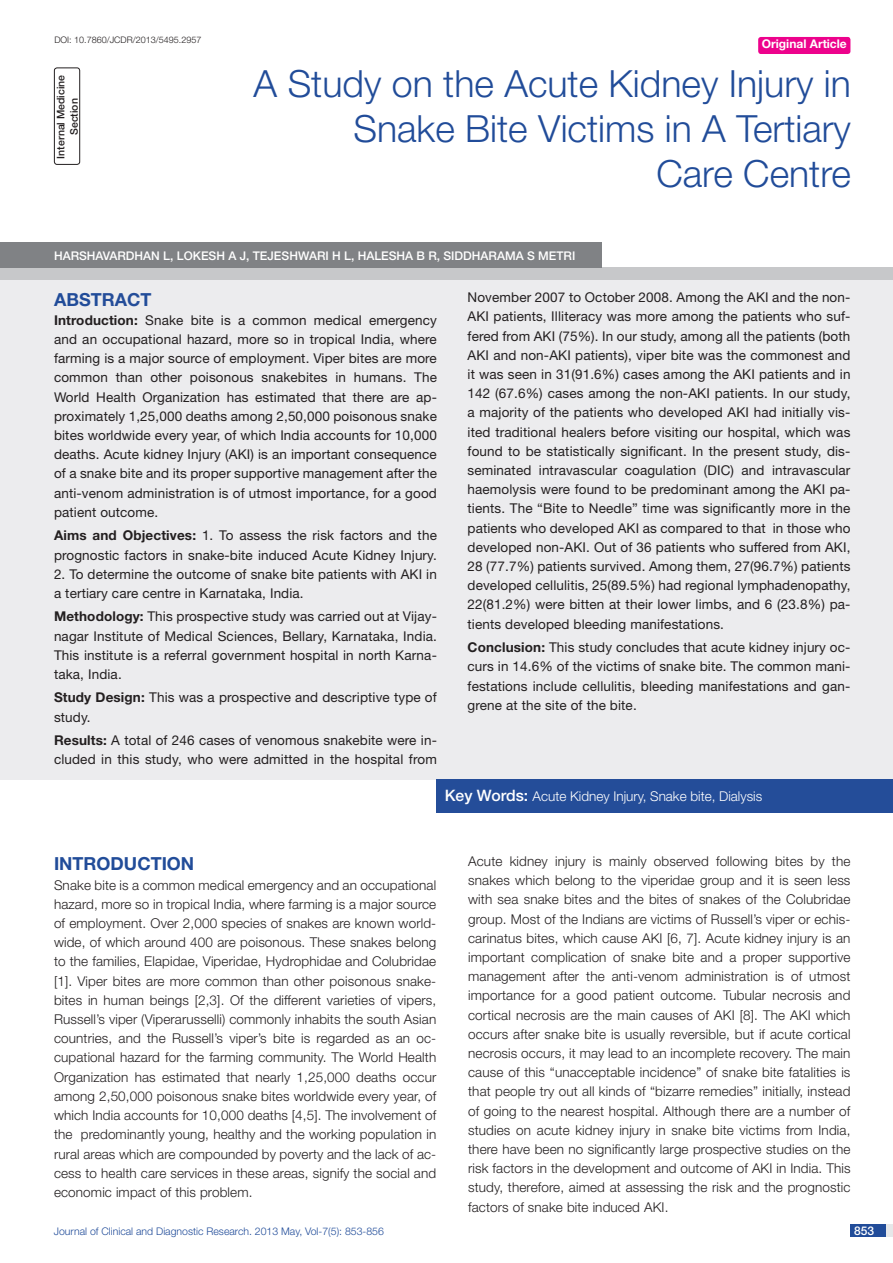
<style>
.page{position:relative;width:893px;height:1263px;background:#fff}
.page>*{position:absolute;margin:0;border:0;box-sizing:border-box;transform-origin:0 0}
.t1{font:300 37.5px/45px "Helvetica Neue";color:#214c99;text-align:right}
.Level_1{font:700 18px "Helvetica Neue";color:#214c99}
.Abstract_head{font:700 18px "Helvetica Neue";color:#214c99}
.Body_text{font:13.5px/19.2px "Helvetica Neue";letter-spacing:.01em;color:#231f20;text-align:justify}
.Body_text-2{font:300 13.5px/19.2px "Helvetica Neue";letter-spacing:.01em;color:#231f20;text-align:justify}
.t2{font:300 13.5px "Helvetica Neue";color:#fff}
.Author{font:500 12px "Helvetica Neue";color:#fff}
.t3{font:700 12px "Helvetica Neue";color:#fff}
.t4{font:300 10.5px "Helvetica Neue";color:#214c99}
.t5{font:500 10.5px/13.5px "Helvetica Neue";color:#231f20;text-align:center}
.DOI{font:300 9px "Helvetica Neue";color:#231f20}
.s1{color:#244d99}
.s2{font-weight:700}
.s3{font-weight:500;font-size:15.75px}
</style>
<div class="page">
<div style="left:850px;top:1224px;width:43px;height:13px;background:#e6e7e9"></div>
<div style="left:850px;top:1224px;width:35px;height:13px;background:#214c99"></div>
<div style="left:0;top:271px;width:893px;height:508px;background:#ececee"></div>
<div style="left:0;top:268px;width:893px;height:12px;background:#c7c8ca"></div>
<div style="left:436px;top:779px;width:457px;height:34px;background:#244d99"></div>
<div style="left:0;top:242px;width:602px;height:25px;background:#808285"></div>
<div style="left:758px;top:37px;width:92px;height:17px;background:#ed028c;border-radius:3px"></div>
<div style="left:54px;top:68px;width:26px;height:97px;border:1px solid #231f20;border-radius:3px"></div>
<p class="DOI" style="left:54px;top:35px;width:148px">DOI: 10.7860/JCDR/2013/5495.2957</p>
<p class="t5" style="left:54px;top:159px;width:85px;rotate:-90deg">INTERNAL MEDICINE<br>SECTION</p>
<p class="t3" style="left:762px;top:37px;width:87px">Original Article</p>
<p class="t1" style="left:254px;top:60px;width:599px">A Study on the Acute Kidney Injury in<br>Snake Bite Victims in A Tertiary</p>
<p class="t1" style="left:656px;top:150px;width:196px">Care Centre</p>
<p class="Author" style="left:54px;top:248px;width:523px">HARSHAVARDHAN L, LOKESH A J, TEJESHWARI H L, HALESHA B R, SIDDHARAMA S METRI</p>
<p class="Abstract_head" style="left:54px;top:288px;width:99px">ABST<span class="s1">RAC</span>T</p>
<p class="Body_text" style="left:54px;top:310px;width:384px"><span class="s2">Introduction:</span> Snake bite is a common medical emergency and an occupational hazard, more so in tropical India, where farming is a major source of employment. Viper bites are more common than other poisonous snakebites in humans. The World Health Organization has estimated that there are ap&shy;proximately 1,25,000 deaths among 2,50,000 poisonous snake bites worldwide every year, of which India accounts for 10,000 deaths. Acute kidney Injury (AKI) is an important consequence of a snake bite and its proper supportive management after the anti-venom administration is of utmost importance, for a good patient outcome.</p>
<p class="Body_text" style="left:54px;top:526px;width:384px"><span class="s2">Aims and Objectives:</span> 1. To assess the risk factors and the prognostic factors in snake-bite induced Acute Kidney Injury.</p>
<p class="Body_text" style="left:54px;top:564px;width:384px">2. To determine the outcome of snake bite patients with AKI in a tertiary care centre in Karnataka, India.</p>
<p class="Body_text" style="left:54px;top:607px;width:384px"><span class="s2">Methodology:</span> This prospective study was carried out at Vijay&shy;nagar Institute of Medical Sciences, Bellary, Karnataka, India.<br>This institute is a referral government hospital in north Karna&shy;taka, India.</p>
<p class="Body_text" style="left:54px;top:688px;width:384px"><span class="s2">Study Design:</span> This was a prospective and descriptive type of study.</p>
<p class="Body_text" style="left:54px;top:730px;width:384px"><span class="s2">Results:</span> A total of 246 cases of venomous snakebite were in&shy;cluded in this study, who were admitted in the hospital from</p>
<p class="Body_text" style="left:468px;top:288px;width:384px">November 2007 to October 2008. Among the AKI and the non-AKI patients, Illiteracy was more among the patients who suf&shy;fered from AKI (75%). In our study, among all the patients (both AKI and non-AKI patients), viper bite was the commonest and it was seen in 31(91.6%) cases among the AKI patients and in 142 (67.6%) cases among the non-AKI patients. In our study, a majority of the patients who developed AKI had initially vis&shy;ited traditional healers before visiting our hospital, which was found to be statistically significant. In the present study, dis&shy;seminated intravascular coagulation (DIC) and intravascular haemolysis were found to be predominant among the AKI pa&shy;tients. The “Bite to Needle” time was significantly more in the patients who developed AKI as compared to that in those who developed non-AKI. Out of 36 patients who suffered from AKI, 28 (77.7%) patients survived. Among them, 27(96.7%) patients developed cellulitis, 25(89.5%) had regional lymphadenopathy, 22(81.2%) were bitten at their lower limbs, and 6 (23.8%) pa&shy;tients developed bleeding manifestations.</p>
<p class="Body_text" style="left:468px;top:637px;width:384px"><span class="s2">Conclusion:</span> This study concludes that acute kidney injury oc&shy;curs in 14.6% of the victims of snake bite. The common mani&shy;festations include cellulitis, bleeding manifestations and gan&shy;grene at the site of the bite.</p>
<p class="t2" style="left:445px;top:787px;width:319px"><span class="s3">KEY WORDS:</span> Acute Kidney Injury, Snake bite, Dialysis</p>
<p class="Level_1" style="left:54px;top:853px;width:33px">Introd</p>
<p class="Level_1" style="left:124px;top:853px;width:25px">uctio</p>
<p class="Level_1" style="left:181px;top:853px;width:15px">n</p>
<p class="Body_text-2" style="left:54px;top:875px;width:384px">Snake bite is a common medical emergency and an occupational hazard, more so in tropical India, where farming is a major source of employment. Over 2,000 species of snakes are known world&shy;wide, of which around 400 are poisonous. These snakes belong to the families, Elapidae, Viperidae, Hydrophidae and Colubridae [1]. Viper bites are more common than other poisonous snake&shy;bites in human beings [2,3]. Of the different varieties of vipers, Russell’s viper (Viperarusselli) commonly inhabits the south Asian countries, and the Russell’s viper’s bite is regarded as an oc&shy;cupational hazard for the farming community. The World Health Organization has estimated that nearly 1,25,000 deaths occur among 2,50,000 poisonous snake bites worldwide every year, of which India accounts for 10,000 deaths [4,5]. The involvement of the predominantly young, healthy and the working population in rural areas which are compounded by poverty and the lack of ac&shy;cess to health care services in these areas, signify the social and economic impact of this problem.</p>
<p class="Body_text-2" style="left:468px;top:851px;width:384px">Acute kidney injury is mainly observed following bites by the snakes which belong to the viperidae group and it is seen less with sea snake bites and the bites of snakes of the Colubridae group. Most of the Indians are victims of Russell’s viper or echis&shy;carinatus bites, which cause AKI [6, 7]. Acute kidney injury is an important complication of snake bite and a proper supportive management after the anti-venom administration is of utmost importance for a good patient outcome. Tubular necrosis and cortical necrosis are the main causes of AKI [8]. The AKI which occurs after snake bite is usually reversible, but if acute cortical necrosis occurs, it may lead to an incomplete recovery. The main cause of this “unacceptable incidence” of snake bite fatalities is that people try out all kinds of “bizarre remedies” initially, instead of going to the nearest hospital. Although there are a number of studies on acute kidney injury in snake bite victims from India, there have been no significantly large prospective studies on the risk factors in the development and outcome of AKI in India. This study, therefore, aimed at assessing the risk and the prognostic factors of snake bite induced AKI.</p>
<p class="t4" style="left:54px;top:1225px;width:332px">Journal of Clinical and Diagnostic Research. 2013 May, Vol-7(5): 853-856</p>
<p class="Author" style="left:854px;top:1223px;width:22px">853</p>
</div>
